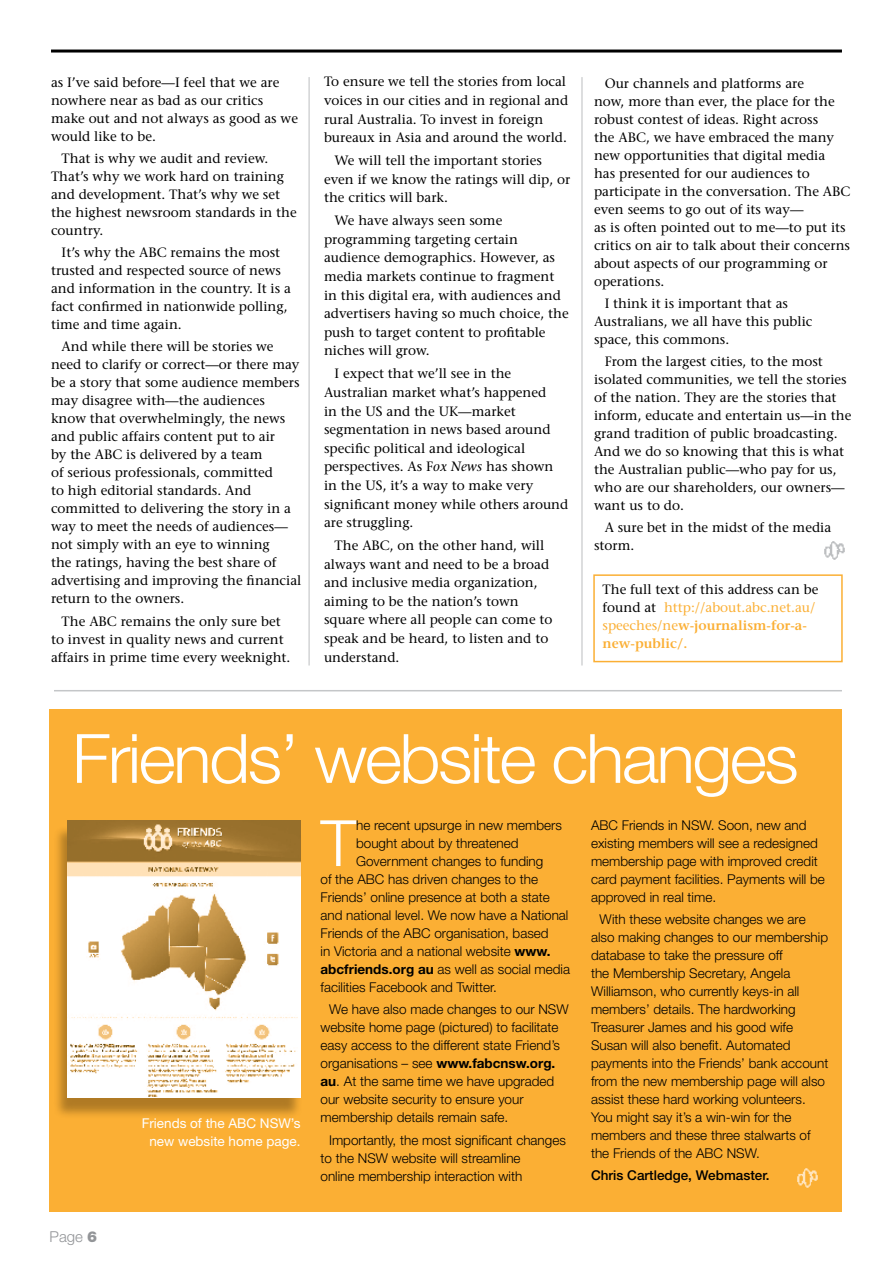
<style>
.page{position:relative;width:893px;height:1263px;background:#fff}
.page>*{position:absolute;margin:0;border:0;box-sizing:border-box;transform-origin:0 0}
.t1{font:300 68.1px "Helvetica Neue";letter-spacing:-.035em;color:#fff;scale:1.05 1}
.t2{font:300 63.9px "Helvetica Neue";color:#fff}
.t3{font:300 15px "Helvetica Neue";color:#939598}
.t4{font:13.5px/18px "Stone Serif";color:#000}
.t5{font:300 13.5px/18px "Helvetica Neue";color:#000}
.t6{font:13.5px/18px "Helvetica Neue";color:#fff;text-align:center}
.t7{font:500 13.5px "Helvetica Neue";color:#000}
.s1{font-style:italic}
.s2{color:#fbaf34}
.s3{font-weight:600;color:#fbaf34}
.s4{font-weight:700}
.s5{font-weight:900}
</style>
<div class="page">
<hr style="left:51px;top:50px;width:791px;height:3px;background:#000">
<hr style="left:309px;top:77px;width:1px;height:588px;background:#bcbec0">
<hr style="left:582px;top:77px;width:1px;height:588px;background:#bcbec0">
<div style="left:49px;top:709px;width:793px;height:503px;background:#fbaf34"></div>
<div style="left:53px;top:825px;width:250px;height:293px;background:#000;opacity:.3"></div>
<img style="left:67px;top:820px;width:233px;height:277px">
<div style="left:593px;top:574px;width:250px;height:88px;border:2px solid #fbaf34"></div>
<hr style="left:54px;top:690px;width:788px;height:1px;background:#c4c6c8">
<img style="left:824px;top:541px;width:21px;height:19px">
<img style="left:797px;top:1168px;width:21px;height:20px">
<p class="t4" style="left:51px;top:73px;width:248px">as I’ve said before—I feel that we are nowhere near as bad as our critics make out and not always as good as we would like to be.</p>
<p class="t4" style="left:51px;top:149px;width:247px;text-indent:11px">That is why we audit and review.<br>That’s why we work hard on training and development. That’s why we set the highest newsroom standards in the country.</p>
<p class="t4" style="left:51px;top:243px;width:241px;text-indent:11px">It’s why the ABC remains the most trusted and respected source of news and information in the country. It is a fact confirmed in nationwide polling, time and time again.</p>
<p class="t4" style="left:51px;top:338px;width:252px;text-indent:11px">And while there will be stories we need to clarify or correct—or there may be a story that some audience members may disagree with—the audiences know that overwhelmingly, the news and public affairs content put to air<br>by the ABC is delivered by a team<br>of serious professionals, committed<br>to high editorial standards. And committed to delivering the story in a way to meet the needs of audiences— not simply with an eye to winning<br>the ratings, having the best share of advertising and improving the financial return to the owners.</p>
<p class="t4" style="left:51px;top:612px;width:241px;text-align:center">The ABC remains the only sure bet<br>to invest in quality news and current affairs in prime time every weeknight.</p>
<p class="t4" style="left:324px;top:72px;width:246px;line-height:18.6px">To ensure we tell the stories from local voices in our cities and in regional and rural Australia. To invest in foreign bureaux in Asia and around the world.</p>
<p class="t4" style="left:324px;top:151px;width:248px;line-height:18.6px;text-indent:11px">We will tell the important stories even if we know the ratings will dip, or the critics will bark.</p>
<p class="t4" style="left:324px;top:211px;width:246px;line-height:18.6px;text-indent:11px">We have always seen some programming targeting certain audience demographics. However, as media markets continue to fragment in this digital era, with audiences and advertisers having so much choice, the push to target content to profitable niches will grow.</p>
<p class="t4" style="left:324px;top:364px;width:246px;line-height:18.6px;text-indent:11px">I expect that we’ll see in the<br>Australian market what’s happened<br>in the US and the UK—market segmentation in news based around specific political and ideological perspectives. As F<span class="s1">ox News</span> has shown in the US, it’s a way to make very significant money while others around are struggling.</p>
<p class="t4" style="left:324px;top:536px;width:230px;line-height:18.6px;text-indent:11px">The ABC, on the other hand, will always want and need to be a broad and inclusive media organization, aiming to be the nation’s town square where all people can come to speak and be heard, to listen and to understand.</p>
<p class="t4" style="left:594px;top:74px;width:258px;text-indent:11px">Our channels and platforms are<br>now, more than ever, the place for the robust contest of ideas. Right across<br>the ABC, we have embraced the many new opportunities that digital media<br>has presented for our audiences to participate in the conversation. The ABC even seems to go out of its way—<br>as is often pointed out to me—to put its critics on air to talk about their concerns about aspects of our programming or operations.</p>
<p class="t4" style="left:594px;top:294px;width:220px;text-indent:11px">I think it is important that as<br>Australians, we all have this public space, this commons.</p>
<p class="t4" style="left:594px;top:352px;width:259px;text-indent:11px">From the largest cities, to the most isolated communities, we tell the stories of the nation. They are the stories that inform, educate and entertain us—in the grand tradition of public broadcasting.<br>And we do so knowing that this is what the Australian public—who pay for us, who are our shareholders, our owners— want us to do.</p>
<p class="t4" style="left:594px;top:519px;width:239px;text-indent:11px">A sure bet in the midst of the media storm.</p>
<p class="t4" style="left:602px;top:580px;width:217px">The full text of this address can be found at <span class="s2">http://about.abc.net.au/ speeches/ne</span><span class="s3">w-journalism-for-a&shy;new-public/.</span></p>
<h1 class="t1" style="left:72px;top:717px;width:694px">Friends’ website changes</h1>
<p class="t5" style="left:591px;top:816px;width:235px">ABC Friends in NSW. Soon, new and existing members will see a redesigned membership page with improved credit card payment facilities. Payments will be approved in real time.</p>
<p class="t5" style="left:591px;top:910px;width:239px;text-indent:9px">With these website changes we are also making changes to our membership database to take the pressure off<br>the Membership Secretary, Angela Williamson, who currently keys-in all members’ details. The hardworking Treasurer James and his good wife Susan will also benefit. Automated payments into the Friends’ bank account from the new membership page will also assist these hard working volunteers.<br>You might say it’s a win-win for the members and these three stalwarts of the Friends of the ABC NSW.</p>
<p class="t7" style="left:591px;top:1167px;width:180px">Chris Cartledge, Webmaster.</p>
<h2 class="t2" style="left:321px;top:804px;width:37px">T</h2>
<p class="t5" style="left:356px;top:816px;width:207px">he recent upsurge in new members</p>
<p class="t5" style="left:356px;top:834px;width:164px">bought about by threatened</p>
<p class="t5" style="left:356px;top:852px;width:189px">Government changes to funding</p>
<p class="t5" style="left:321px;top:870px;width:219px">of the ABC has driven changes to the</p>
<p class="t5" style="left:321px;top:888px;width:231px">Friends’ online presence at both a state</p>
<p class="t5" style="left:321px;top:906px;width:249px">and national level. We now have a National</p>
<p class="t5" style="left:321px;top:924px;width:230px">Friends of the ABC organisation, based</p>
<p class="t5" style="left:321px;top:942px;width:231px">in Victoria and a national website <span class="s4">www.</span></p>
<p class="t5" style="left:321px;top:960px;width:251px"><span class="s4">abcfriends.org au</span> as well as social media</p>
<p class="t5" style="left:321px;top:978px;width:178px">facilities Facebook and Twitter.</p>
<p class="t5" style="left:321px;top:1000px;width:250px;text-indent:9px">We have also made changes to our NSW website home page (pictured) to facilitate easy access to the different state Friend’s organisations – see <span class="s4">www.fabcnsw.org. au</span>. At the same time we have upgraded our website security to ensure your membership details remain safe.</p>
<p class="t5" style="left:321px;top:1130px;width:247px;text-indent:9px">Importantly, the most significant changes to the NSW website will streamline<br>online membership interaction with</p>
<p class="t6" style="left:142px;top:1114px;width:160px">Friends of the ABC NSW’s new website home page.</p>
<p class="t3" style="left:50px;top:1227px;width:49px">Page <span class="s5">6</span></p>
</div>
